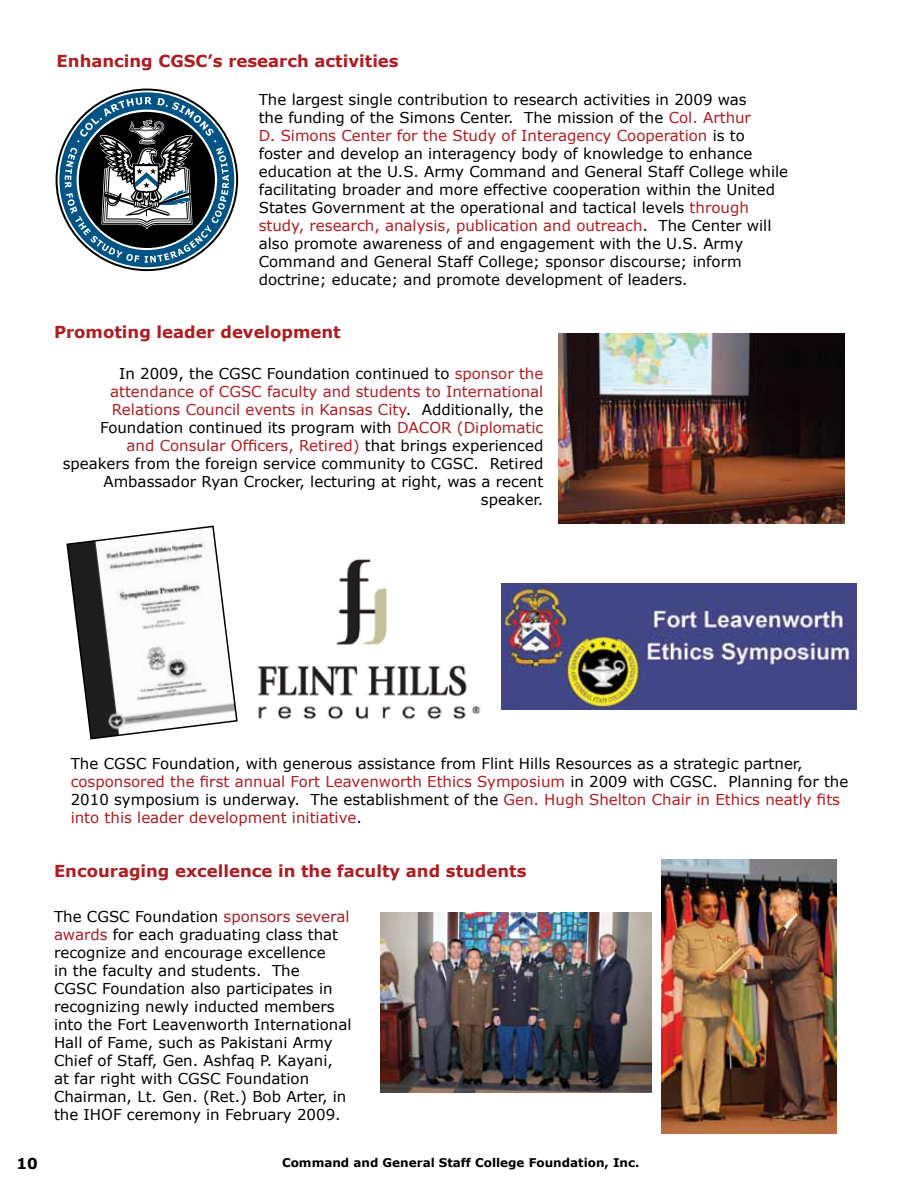
<style>
.page{position:relative;width:918px;height:1188px;background:#fff}
.page>*{position:absolute;margin:0;border:0;box-sizing:border-box;transform-origin:0 0}
.t1{font:700 16.5px "Verdana";color:#ad1d22}
.t2{font:15px/18px "Verdana";color:#000}
.t3{font:700 15px "Verdana";color:#000}
.t4{font:700 12px "Verdana";color:#000}
.s1{color:#ad1d22}
</style>
<div class="page">
<svg style="left:56px;top:89px;width:182px;height:182px"></svg>
<img style="left:501px;top:583px;width:355px;height:126px">
<img style="left:558px;top:334px;width:286px;height:190px">
<img style="left:258px;top:559px;width:223px;height:161px">
<img style="left:380px;top:912px;width:271px;height:180px">
<img style="left:662px;top:860px;width:175px;height:274px">
<svg style="left:66px;top:525px;width:172px;height:215px"></svg>
<p class="t1" style="left:57px;top:50px;width:344px">Enhancing CGSC’s research activities</p>
<p class="t2" style="left:259px;top:90px;width:531px">The largest single contribution to research activities in 2009 was<br>the funding of the Simons Center. The mission of the <span class="s1">Col. Arthur<br>D. Simons Center for the Study of Interagency Cooperation</span> is to foster and develop an interagency body of knowledge to enhance education at the U.S. Army Command and General Staff College while facilitating broader and more effective cooperation within the United States Government at the operational and tactical levels <span class="s1">through study, research, analysis, publication and outreach</span>. The Center will also promote awareness of and engagement with the U.S. Army Command and General Staff College; sponsor discourse; inform doctrine; educate; and promote development of leaders.</p>
<p class="t1" style="left:54px;top:321px;width:288px">Promoting leader development</p>
<p class="t2" style="left:63px;top:364px;width:482px;text-align:right">In 2009, the CGSC Foundation continued to <span class="s1">sponsor the attendance of CGSC faculty and students to International Relations Council events in Kansas City</span>. Additionally, the Foundation continued its program with <span class="s1">DACOR (Diplomatic<br>and Consular Officers, Retired)</span> that brings experienced speakers from the foreign service community to CGSC. Retired Ambassador Ryan Crocker, lecturing at right, was a recent speaker.</p>
<p class="t2" style="left:71px;top:754px;width:779px">The CGSC Foundation, with generous assistance from Flint Hills Resources as a strategic partner, <span class="s1">cosponsored the first annual Fort Leavenworth Ethics Symposium</span> in 2009 with CGSC. Planning for the 2010 symposium is underway. The establishment of the <span class="s1">Gen. Hugh Shelton Chair in Ethics neatly fits into this leader development initiative</span>.</p>
<p class="t1" style="left:54px;top:860px;width:474px">Encouraging excellence in the faculty and students</p>
<p class="t2" style="left:54px;top:907px;width:299px">The CGSC Foundation <span class="s1">sponsors several awards</span> for each graduating class that recognize and encourage excellence<br>in the faculty and students. The<br>CGSC Foundation also participates in recognizing newly inducted members into the Fort Leavenworth International Hall of Fame, such as Pakistani Army Chief of Staff, Gen. Ashfaq P. Kayani, at far right with CGSC Foundation Chairman, Lt. Gen. (Ret.) Bob Arter, in the IHOF ceremony in February 2009.</p>
<p class="t3" style="left:16px;top:1154px;width:23px">10</p>
<p class="t4" style="left:282px;top:1155px;width:359px">Command and General Staff College Foundation, Inc.</p>
</div>
